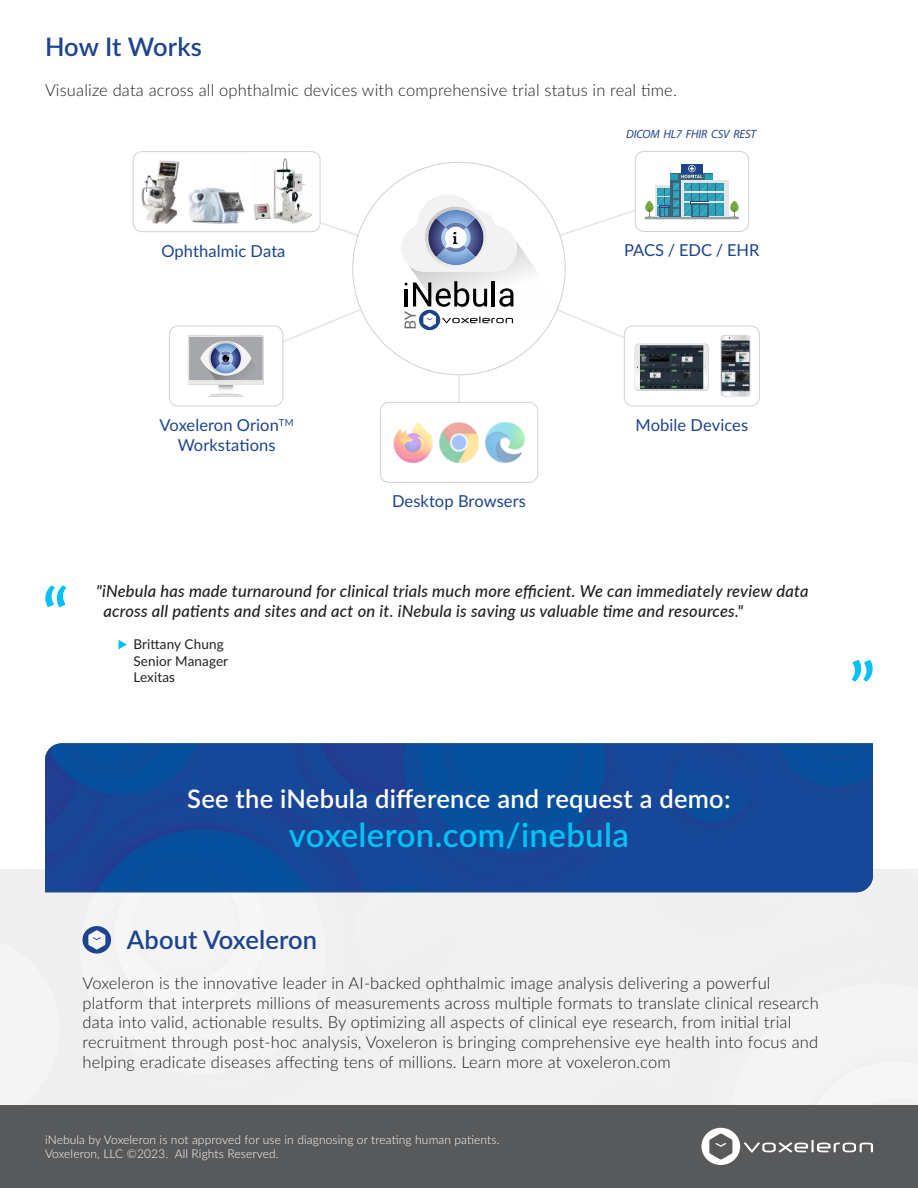
<style>
.page{position:relative;width:918px;height:1188px;background:#fff}
.page>*{position:absolute;margin:0;border:0;box-sizing:border-box;transform-origin:0 0}
.t1{font:600 72px "Lato";color:#03c2f3}
.t2{font:600 33px "Lato";letter-spacing:.01em;color:#03c2f3}
.t3{font:600 25.5px "Lato";letter-spacing:.01em;color:#fff}
.t4{font:600 25.5px "Lato";letter-spacing:.005em;color:#1e448d}
.t5{font:300 16.5px/19.8px "Lato";letter-spacing:.01em;color:#231f20}
.t6{font:italic 500 16.5px/19.8px "Lato";letter-spacing:.015em;color:#231f20}
.t7{font:16.5px/19.8px "Lato";letter-spacing:.005em;color:#1e448d;text-align:center}
.t8{font:700 16.35px "Adorn S Slab Serif";color:#000}
.t9{font:13.5px/16.2px "Lato";letter-spacing:.01em;color:#231f20}
.t10{font:300 12px/14.4px "Lato";letter-spacing:.01em;color:#fff}
.t11{font:italic 12px "Myriad Pro";letter-spacing:-.015em;color:#1e448d}
</style>
<div class="page">
<div style="left:0;top:1105px;width:918px;height:83px;background:#58595b"></div>
<svg style="left:701px;top:1128px;width:172px;height:37px"></svg>
<svg style="left:119px;top:640px;width:8px;height:9px"></svg>
<hr style="left:458px;top:269px;width:2px;height:173px;background:#e4e5e6">
<div style="left:380px;top:402px;width:158px;height:80px;background:#fff;border-radius:9px"></div>
<div style="left:380px;top:402px;width:158px;height:81px;border:1px solid #cfd1d2;border-radius:9px"></div>
<img style="left:394px;top:423px;width:39px;height:39px">
<img style="left:439px;top:423px;width:40px;height:39px">
<img style="left:485px;top:423px;width:39px;height:39px">
<div style="left:133px;top:151px;width:188px;height:81px;border:1px solid #cfd1d2;border-radius:9px"></div>
<img style="left:141px;top:160px;width:38px;height:64px">
<img style="left:283px;top:158px;width:5px;height:8px">
<div style="left:169px;top:326px;width:114px;height:80px;border:1px solid #cfd1d2;border-radius:9px"></div>
<div style="left:624px;top:326px;width:136px;height:80px;border:1px solid #cfd1d2;border-radius:9px"></div>
<div style="left:635px;top:151px;width:114px;height:81px;border:1px solid #cfd1d2;border-radius:9px"></div>
<div style="left:681px;top:164px;width:21px;height:9px;background:#1e448d"></div>
<div style="left:688px;top:165px;width:8px;height:7px;background:#acbad4;border-radius:50%"></div>
<svg style="left:188px;top:166px;width:562px;height:231px"></svg>
<svg style="left:82px;top:926px;width:29px;height:28px"></svg>
<img style="left:45px;top:743px;width:828px;height:149px">
<h3 class="t4" style="left:45px;top:37px;width:158px">How It Works</h3>
<p class="t5" style="left:45px;top:80px;width:633px">Visualize data across all ophthalmic devices with comprehensive trial status in real 琀椀me.</p>
<p class="t7" style="left:162px;top:242px;width:125px">Ophthalmic Data</p>
<p class="t8" style="left:453px;top:228px;width:7px">i</p>
<p class="t11" style="left:626px;top:127px;width:131px">DICOM HL7 FHIR CSV REST</p>
<p class="t7" style="left:624px;top:242px;width:137px">PACS / EDC / EHR</p>
<h1 class="t1" style="left:42px;top:585px;width:29px">ì</h1>
<p class="t7" style="left:160px;top:415px;width:135px">Voxeleron Orion<sup>TM<br></sup>Worksta琀椀ons</p>
<p class="t7" style="left:636px;top:417px;width:114px">Mobile Devices</p>
<p class="t7" style="left:392px;top:493px;width:135px">Desktop Browsers</p>
<p class="t6" style="left:104px;top:581px;width:707px;text-indent:-8px">"iNebula has made turnaround for clinical trials much more efficient. We can immediately review data across all pa琀椀ents and sites and act on it. iNebula is saving us valuable 琀椀me and resources."</p>
<p class="t9" style="left:133px;top:636px;width:96px">Bri琀琀any Chung<br>Senior Manager<br>Lexitas</p>
<h1 class="t1" style="left:849px;top:659px;width:29px">î</h1>
<h3 class="t3" style="left:187px;top:780px;width:545px">See the iNebula difference and request a demo:</h3>
<h2 class="t2" style="left:289px;top:811px;width:342px">voxeleron.com/inebula</h2>
<h3 class="t4" style="left:127px;top:921px;width:192px">About Voxeleron</h3>
<p class="t5" style="left:82px;top:972px;width:738px">Voxeleron is the innova琀椀ve leader in AI-backed ophthalmic image analysis delivering a powerful<br>pla琀昀orm that interprets millions of measurements across mul琀椀ple formats to translate clinical research data into valid, ac琀椀onable results. By op琀椀mizing all aspects of clinical eye research, from ini琀椀al trial recruitment through post-hoc analysis, Voxeleron is bringing comprehensive eye health into focus and helping eradicate diseases affec琀椀ng tens of millions. Learn more at voxeleron.com</p>
<p class="t10" style="left:45px;top:1132px;width:456px">iNebula by Voxeleron is not approved for use in diagnosing or trea琀椀ng human pa琀椀ents.<br>Voxeleron, LLC ©2023. All Rights Reserved.</p>
</div>
